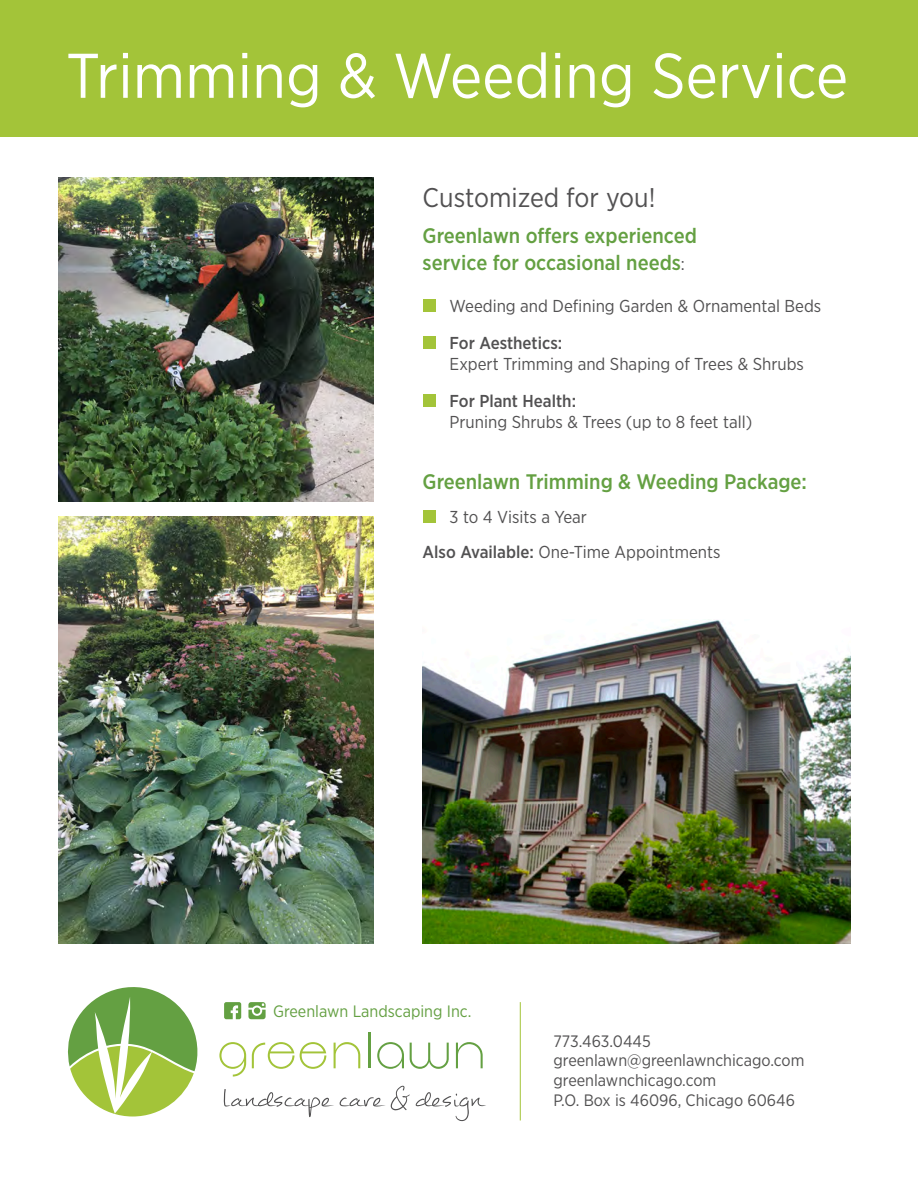
<style>
.page{position:relative;width:918px;height:1188px;background:#fff}
.page>*{position:absolute;margin:0;border:0;box-sizing:border-box;transform-origin:0 0}
.t1{font:63px "Gotham Narrow";color:#fff}
.t2{font:54.75px "Mathilde";color:#525152}
.t3{font:27px "Gotham Narrow";color:#525152}
.t4{font:500 21px/27px "Gotham Narrow";color:#64a042}
.t5{font:17.25px/21px "Gotham Narrow";color:#525152}
.t6{font:16.5px/19.8px "Gotham Narrow";color:#525152}
.t7{font:16.5px "Gotham Narrow";color:#64a042}
.s1{font-weight:400;font-size:17.25px;color:#525152}
.s2{font-weight:500}
</style>
<div class="page">
<img style="left:423px;top:620px;width:427px;height:323px">
<div style="left:0;top:0;width:918px;height:136px;background:#a3c439"></div>
<div style="left:423px;top:299px;width:13px;height:13px;background:#a3c439"></div>
<div style="left:423px;top:336px;width:13px;height:13px;background:#a3c439"></div>
<div style="left:423px;top:394px;width:13px;height:13px;background:#a3c439"></div>
<div style="left:423px;top:510px;width:13px;height:13px;background:#a3c439"></div>
<img style="left:59px;top:177px;width:314px;height:324px">
<svg style="left:68px;top:987px;width:130px;height:130px"></svg>
<svg style="left:220px;top:1042px;width:26px;height:35px"></svg>
<svg style="left:252px;top:1042px;width:42px;height:27px"></svg>
<svg style="left:300px;top:1042px;width:26px;height:27px"></svg>
<svg style="left:334px;top:1042px;width:26px;height:26px"></svg>
<hr style="left:368px;top:1032px;width:2px;height:36px;background:#64a042">
<svg style="left:377px;top:1042px;width:27px;height:27px"></svg>
<svg style="left:410px;top:1043px;width:39px;height:26px"></svg>
<svg style="left:456px;top:1042px;width:27px;height:26px"></svg>
<svg style="left:224px;top:1002px;width:17px;height:17px"></svg>
<svg style="left:248px;top:1002px;width:18px;height:17px"></svg>
<hr style="left:520px;top:1002px;width:1px;height:118px;background:#a3c439">
<img style="left:59px;top:516px;width:314px;height:427px">
<p class="t1" style="left:66px;top:37px;width:784px">Trimming &amp; Weeding Service</p>
<p class="t3" style="left:423px;top:181px;width:234px">Customized for you!</p>
<p class="t4" style="left:423px;top:222px;width:276px">Greenlawn offers experienced service for occasional needs<span class="s1">:</span></p>
<p class="t5" style="left:450px;top:295px;width:373px">Weeding and Defining Garden &amp; Ornamental Beds</p>
<p class="t5" style="left:450px;top:332px;width:356px"><span class="s2">For Aesthetics:<br></span>Expert Trimming and Shaping of Trees &amp; Shrubs</p>
<p class="t5" style="left:450px;top:390px;width:304px"><span class="s2">For Plant Health:<br></span>Pruning Shrubs &amp; Trees (up to 8 feet tall)</p>
<p class="t4" style="left:423px;top:468px;width:386px">Greenlawn Trimming &amp; Weeding Package:</p>
<p class="t5" style="left:450px;top:506px;width:139px">3 to 4 Visits a Year</p>
<p class="t5" style="left:423px;top:541px;width:299px"><span class="s2">Also Available:</span> One-Time Appointments</p>
<p class="t7" style="left:273px;top:1001px;width:200px">Greenlawn Landscaping Inc.</p>
<p class="t2" style="left:223px;top:1056px;width:262px">landscape care &amp; design</p>
<p class="t6" style="left:554px;top:1030px;width:99px">773.463.0445</p>
<p class="t6" style="left:554px;top:1050px;width:252px">greenlawn@greenlawnchicago.com greenlawnchicago.com<br>P.O. Box is 46096, Chicago 60646</p>
</div>
